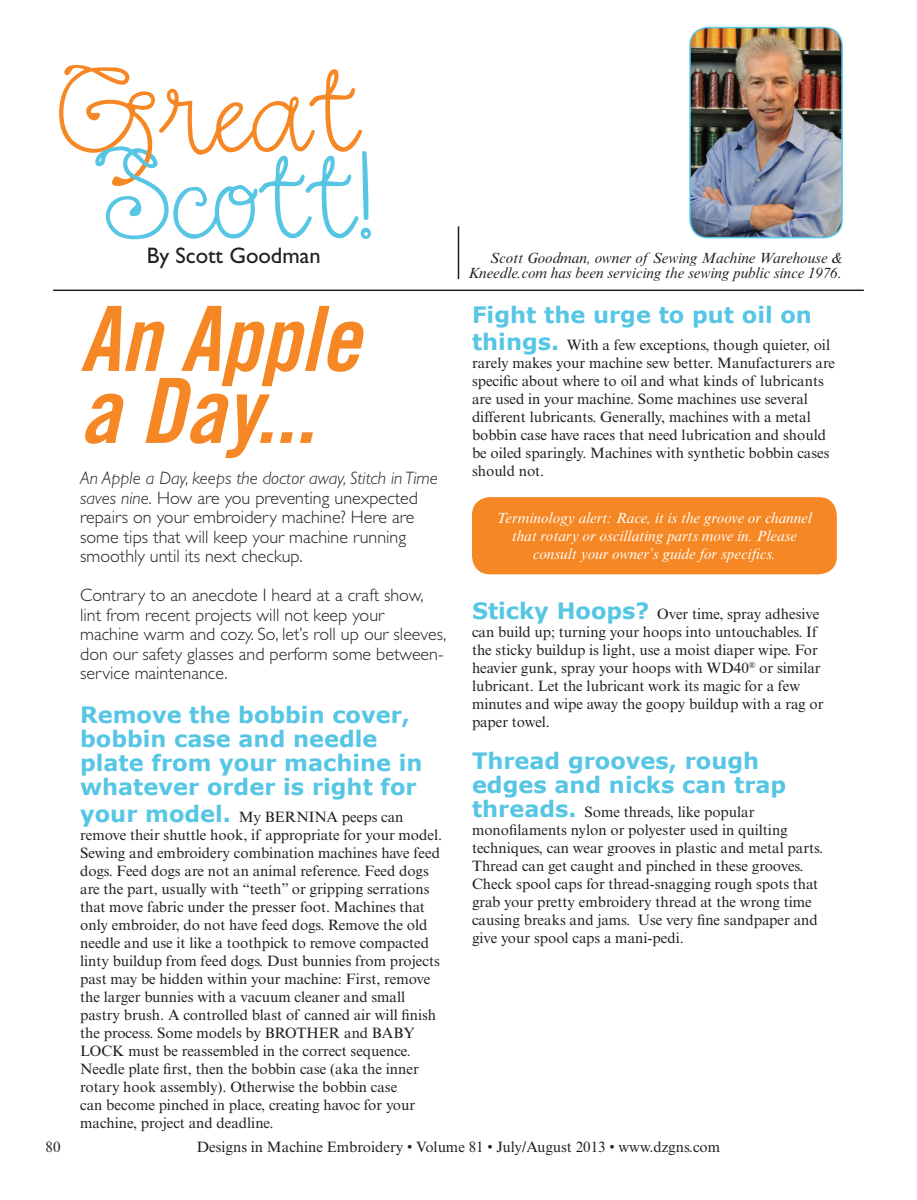
<style>
.page{position:relative;width:917px;height:1200px;background:#fff}
.page>*{position:absolute;margin:0;border:0;box-sizing:border-box;transform-origin:0 0}
.t1{font:90px/72px "Trade Gothic LT Std Bd Cn 20 Obl";color:#f58724}
.t2{font:700 22.5px/24px "Verdana";color:#56c6e4}
.t3{font:22.5px "Gill Sans Std";color:#231f20}
.t4{font:300 18px/19.5px "Gill Sans Std";color:#231f20}
.t5{font:15px/18px "Times New Roman MT Std";color:#231f20}
.t6{font:italic 15px/18px "Times New Roman MT Std";color:#fff;text-align:center}
.t7{font:italic 15px/15px "Times New Roman MT Std";color:#231f20;text-align:right}
.s1{font-style:italic}
.s2{font-family:"Verdana";font-weight:700;font-size:22.5px;color:#56c6e4}
</style>
<div class="page">
<img style="left:689px;top:28px;width:152px;height:210px">
<div style="left:689px;top:27px;width:153px;height:211px;border:2px solid #56c6e4;border-radius:18px"></div>
<hr style="left:53px;top:289px;width:810px;height:2px;background:#231f20">
<hr style="left:457px;top:226px;width:2px;height:53px;background:#231f20">
<svg style="left:59px;top:65px;width:312px;height:174px"></svg>
<div style="left:472px;top:497px;width:364px;height:77px;background:#f58724;border-radius:18px"></div>
<h2 class="t3" style="left:147px;top:243px;width:175px">By Scott Goodman</h2>
<p class="t7" style="left:468px;top:251px;width:375px">Scott Goodman, owner of Sewing Machine Warehouse &amp;<br>Kneedle.com has been servicing the sewing public since 1976.</p>
<h1 class="t1" style="left:80px;top:304px;width:281px">An Apple a Day...</h1>
<p class="t4" style="left:80px;top:468px;width:359px"><span class="s1">An Apple a Day, keeps the doctor away, Stitch in Time saves nine.</span> How are you preventing unexpected repairs on your embroidery machine? Here are some tips that will keep your machine running smoothly until its next checkup.</p>
<p class="t4" style="left:80px;top:585px;width:367px">Contrary to an anecdote I heard at a craft show, lint from recent projects will not keep your machine warm and cozy. So, let’s roll up our sleeves, don our safety glasses and perform some between&shy;service maintenance.</p>
<h2 class="t2" style="left:80px;top:702px;width:344px">Remove the bobbin cover, bobbin case and needle plate from your machine in whatever order is right for</h2>
<p class="t5" style="left:80px;top:807px;width:363px"><span class="s2">your model.</span> My BERNINA peeps can remove their shuttle hook, if appropriate for your model.<br>Sewing and embroidery combination machines have feed dogs. Feed dogs are not an animal reference. Feed dogs are the part, usually with “teeth” or gripping serrations that move fabric under the presser foot. Machines that only embroider, do not have feed dogs. Remove the old needle and use it like a toothpick to remove compacted linty buildup from feed dogs. Dust bunnies from projects past may be hidden within your machine: First, remove the larger bunnies with a vacuum cleaner and small pastry brush. A controlled blast of canned air will finish the process. Some models by BROTHER and BABY LOCK must be reassembled in the correct sequence.<br>Needle plate first, then the bobbin case (aka the inner rotary hook assembly). Otherwise the bobbin case<br>can become pinched in place, creating havoc for your machine, project and deadline.</p>
<h2 class="t2" style="left:472px;top:302px;width:341px">Fight the urge to put oil on</h2>
<p class="t5" style="left:472px;top:336px;width:364px"><span class="s2">things.</span> With a few exceptions, though quieter, oil rarely makes your machine sew better. Manufacturers are specific about where to oil and what kinds of lubricants are used in your machine. Some machines use several different lubricants. Generally, machines with a metal bobbin case have races that need lubrication and should be oiled sparingly. Machines with synthetic bobbin cases should not.</p>
<p class="t6" style="left:496px;top:509px;width:316px">Terminology alert: Race, it is the groove or channel that rotary or oscillating parts move in. Please consult your owner’s guide for specifics.</p>
<p class="t5" style="left:472px;top:605px;width:353px"><span class="s2">Sticky Hoops?</span> Over time, spray adhesive can build up; turning your hoops into untouchables. If the sticky buildup is light, use a moist diaper wipe. For heavier gunk, spray your hoops with WD40<sup>®</sup> or similar lubricant. Let the lubricant work its magic for a few minutes and wipe away the goopy buildup with a rag or paper towel.</p>
<h2 class="t2" style="left:472px;top:749px;width:316px">Thread grooves, rough edges and nicks can trap</h2>
<p class="t5" style="left:472px;top:803px;width:352px"><span class="s2">threads.</span> Some threads, like popular monofilaments nylon or polyester used in quilting techniques, can wear grooves in plastic and metal parts.<br>Thread can get caught and pinched in these grooves.<br>Check spool caps for thread-snagging rough spots that grab your pretty embroidery thread at the wrong time causing breaks and jams. Use very fine sandpaper and give your spool caps a mani-pedi.</p>
<p class="t5" style="left:46px;top:1137px;width:16px">80</p>
<p class="t5" style="left:197px;top:1137px;width:524px">Designs in Machine Embroidery • Volume 81 • July/August 2013 • www.dzgns.com</p>
</div>
